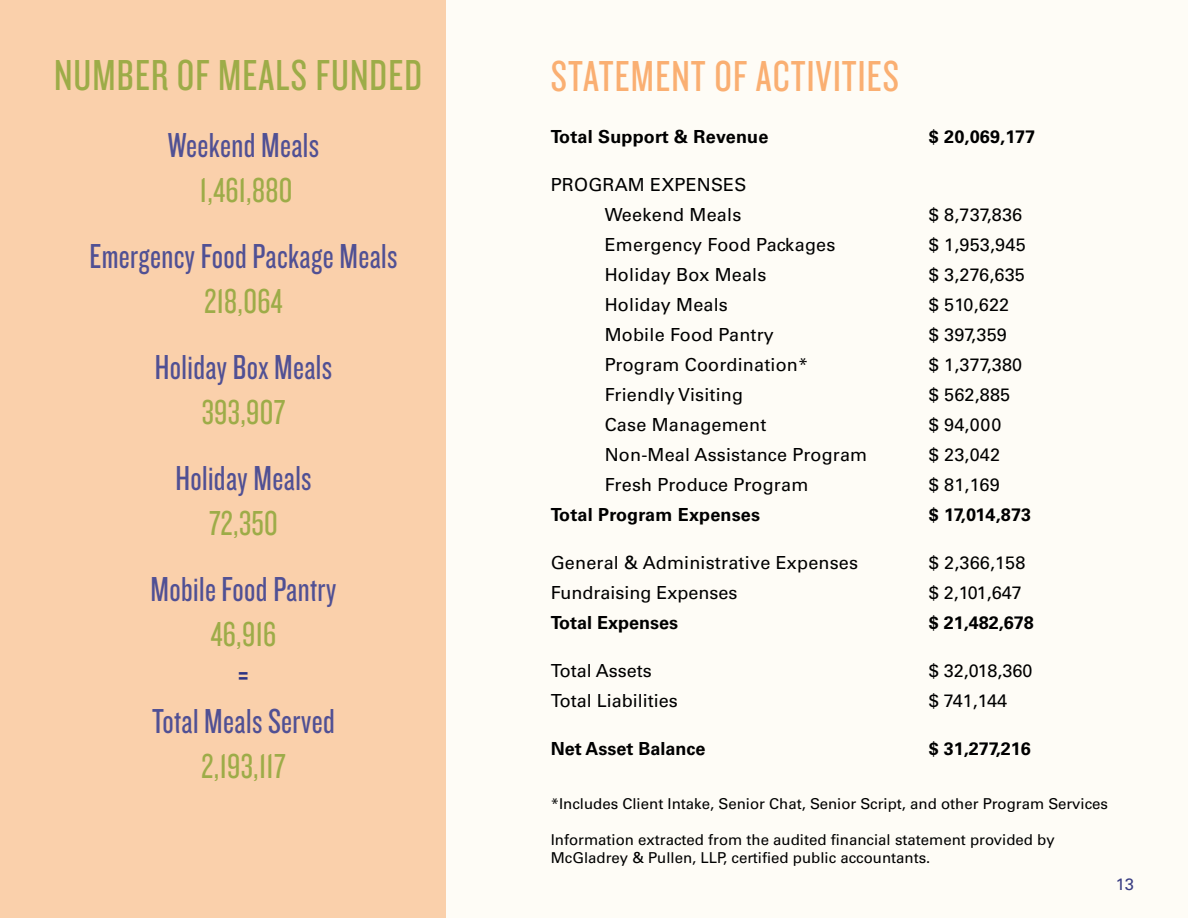
<style>
.page{position:relative;width:1188px;height:918px;background:#fefcf6}
.page>*{position:absolute;margin:0;border:0;box-sizing:border-box;transform-origin:0 0}
.t1{font:45px "Knockout 28 Junior Feathrwt";letter-spacing:.025em;color:#faaf72}
.t2{font:45px "Knockout 28 Junior Feathrwt";letter-spacing:.025em;color:#9dac48}
.t3{font:36px "Knockout 28 Junior Feathrwt";letter-spacing:.01em;color:#505094}
.t4{font:36px "Knockout 28 Junior Feathrwt";letter-spacing:.01em;color:#9dac48}
.t5{font:36px "Knockout 28 Junior Feathrwt";color:#2c3384}
.t6{font:18px/30px "Univers";letter-spacing:.01em;color:#000;text-align:right}
.t7{font:700 18px "Univers";color:#000}
.t8{font:16.5px "Univers";color:#2c3384}
.t9{font:15px/18px "Univers";color:#000}
</style>
<div class="page">
<div style="left:0;top:0;width:446px;height:918px;background:#fad0ab"></div>
<h1 class="t2" style="left:54px;top:47px;width:370px">NUMBER OF MEALS FUNDED</h1>
<h2 class="t3" style="left:168px;top:122px;width:153px">Weekend Meals</h2>
<h2 class="t4" style="left:200px;top:167px;width:94px">1,461,880</h2>
<h2 class="t3" style="left:90px;top:233px;width:309px">Emergency Food Package Meals</h2>
<h2 class="t4" style="left:205px;top:278px;width:79px">218,064</h2>
<h2 class="t3" style="left:155px;top:344px;width:179px">Holiday Box Meals</h2>
<h2 class="t4" style="left:202px;top:389px;width:85px">393,907</h2>
<h2 class="t3" style="left:175px;top:455px;width:138px">Holiday Meals</h2>
<h2 class="t4" style="left:209px;top:500px;width:70px">72,350</h2>
<h2 class="t3" style="left:151px;top:566px;width:187px">Mobile Food Pantry</h2>
<h2 class="t4" style="left:211px;top:611px;width:67px">46,916</h2>
<h2 class="t5" style="left:238px;top:653px;width:12px">=</h2>
<h2 class="t3" style="left:152px;top:698px;width:184px">Total Meals Served</h2>
<h2 class="t4" style="left:202px;top:743px;width:85px">2,193,117</h2>
<h1 class="t1" style="left:551px;top:48px;width:350px">STATEMENT OF ACTIVITIES</h1>
<p class="t7" style="left:551px;top:126px;width:219px">Total Support &amp; Revenue</p>
<p class="t7" style="left:929px;top:126px;width:108px">$ 20,069,177</p>
<p class="t6" style="left:551px;top:169px;width:197px">PROGRAM EXPENSES<br>Weekend Meals</p>
<p class="t6" style="left:929px;top:199px;width:95px">$ 8,737,836</p>
<p class="t6" style="left:605px;top:229px;width:232px">Emergency Food Packages</p>
<p class="t6" style="left:929px;top:229px;width:98px">$ 1,953,945</p>
<p class="t6" style="left:605px;top:259px;width:163px">Holiday Box Meals</p>
<p class="t6" style="left:929px;top:259px;width:98px">$ 3,276,635</p>
<p class="t6" style="left:605px;top:289px;width:125px">Holiday Meals</p>
<p class="t6" style="left:929px;top:289px;width:82px">$ 510,622</p>
<p class="t6" style="left:605px;top:319px;width:171px">Mobile Food Pantry</p>
<p class="t6" style="left:929px;top:319px;width:80px">$ 397,359</p>
<p class="t6" style="left:605px;top:349px;width:205px">Program Coordination*</p>
<p class="t6" style="left:929px;top:349px;width:95px">$ 1,377,380</p>
<p class="t6" style="left:605px;top:379px;width:140px">Friendly Visiting</p>
<p class="t6" style="left:929px;top:379px;width:83px">$ 562,885</p>
<p class="t6" style="left:605px;top:409px;width:163px">Case Management</p>
<p class="t6" style="left:929px;top:409px;width:74px">$ 94,000</p>
<p class="t6" style="left:605px;top:439px;width:264px">Non-Meal Assistance Program</p>
<p class="t6" style="left:929px;top:439px;width:73px">$ 23,042</p>
<p class="t6" style="left:605px;top:469px;width:205px">Fresh Produce Program</p>
<p class="t6" style="left:929px;top:469px;width:73px">$ 81,169</p>
<p class="t7" style="left:551px;top:504px;width:211px">Total Program Expenses</p>
<p class="t7" style="left:929px;top:504px;width:104px">$ 17,014,873</p>
<p class="t6" style="left:551px;top:547px;width:309px">General &amp; Administrative Expenses</p>
<p class="t6" style="left:929px;top:547px;width:98px">$ 2,366,158</p>
<p class="t6" style="left:551px;top:577px;width:188px">Fundraising Expenses</p>
<p class="t6" style="left:929px;top:577px;width:95px">$ 2,101,647</p>
<p class="t7" style="left:551px;top:612px;width:129px">Total Expenses</p>
<p class="t7" style="left:929px;top:612px;width:107px">$ 21,482,678</p>
<p class="t6" style="left:551px;top:656px;width:103px">Total Assets</p>
<p class="t6" style="left:929px;top:656px;width:105px">$ 32,018,360</p>
<p class="t6" style="left:551px;top:686px;width:128px">Total Liabilities</p>
<p class="t6" style="left:929px;top:686px;width:80px">$ 741,144</p>
<p class="t7" style="left:551px;top:738px;width:156px">Net Asset Balance</p>
<p class="t7" style="left:929px;top:738px;width:104px">$ 31,277,216</p>
<p class="t9" style="left:551px;top:794px;width:559px">*Includes Client Intake, Senior Chat, Senior Script, and other Program Services</p>
<p class="t9" style="left:551px;top:830px;width:505px">Information extracted from the audited financial statement provided by<br>McGladrey &amp; Pullen, LLP, certified public accountants.</p>
<p class="t8" style="left:1116px;top:874px;width:20px">13</p>
</div>
